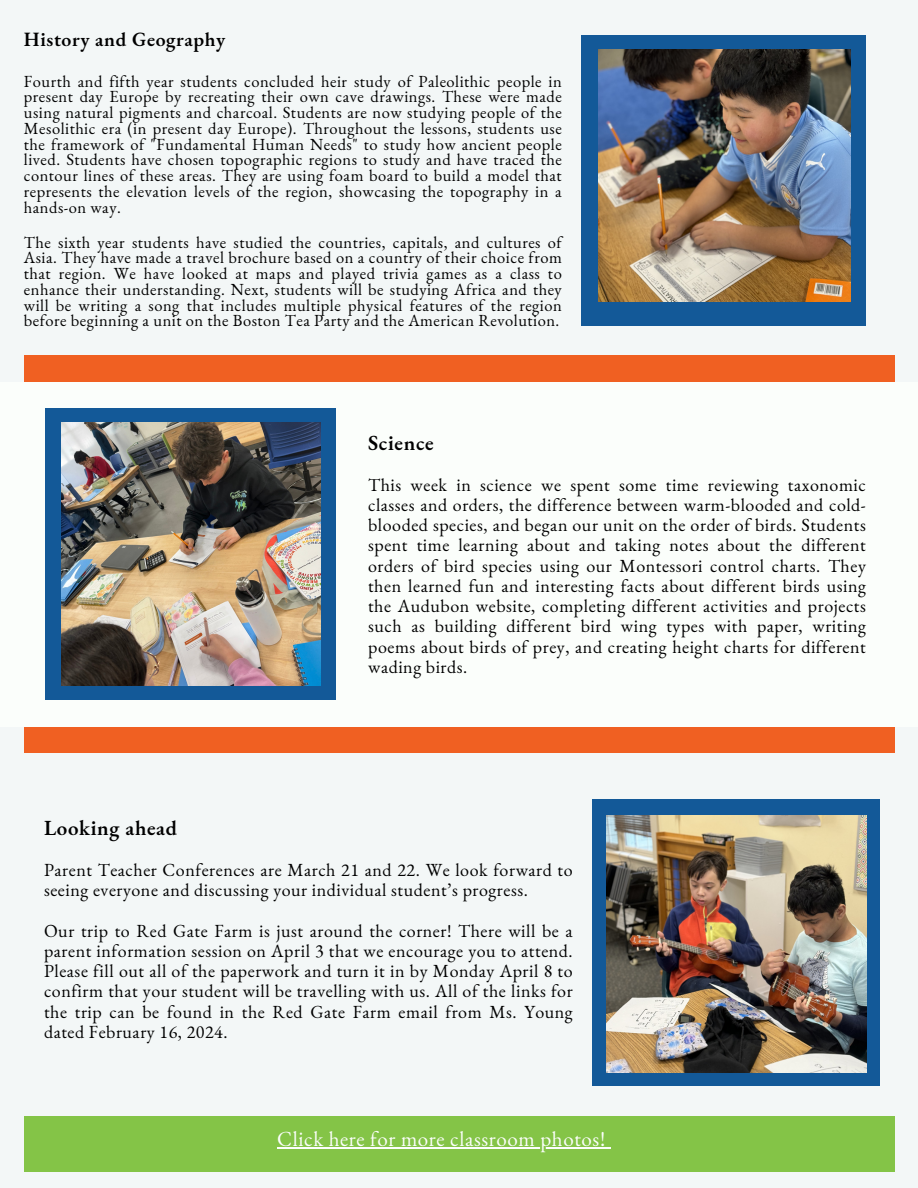
<style>
.page{position:relative;width:918px;height:1188px;background:#f3f7f7}
.page>*{position:absolute;margin:0;border:0;box-sizing:border-box;transform-origin:0 0}
.t1{font:21px "EB Garamond";letter-spacing:.03em;color:#fbfefb}
.t2{font:600 21px "EB Garamond";letter-spacing:.03em;color:#000}
.t3{font:600 19.8px "EB Garamond";letter-spacing:.03em;color:#000}
.t4{font:18px/20.2px "EB Garamond";letter-spacing:.03em;color:#000;text-align:justify}
.t5{font:16.5px/15.8px "EB Garamond";letter-spacing:.03em;color:#000;text-align:justify}
</style>
<div class="page">
<div style="left:24px;top:1116px;width:870px;height:56px;background:#84c447"></div>
<div style="left:24px;top:356px;width:870px;height:397px;background:#f06022"></div>
<div style="left:0;top:382px;width:918px;height:345px;background:#fbfefb"></div>
<div style="left:592px;top:799px;width:288px;height:287px;background:#135998"></div>
<img style="left:607px;top:816px;width:260px;height:256px">
<div style="left:46px;top:408px;width:290px;height:292px;background:#135998"></div>
<img style="left:62px;top:423px;width:258px;height:263px">
<div style="left:581px;top:35px;width:285px;height:290px;background:#135998"></div>
<img style="left:598px;top:50px;width:252px;height:252px">
<hr style="left:277px;top:1147px;width:329px;height:1px;background:#fbfefb">
<p class="t3" style="left:24px;top:26px;width:203px">History and Geography</p>
<p class="t5" style="left:24px;top:73px;width:539px">Fourth and fifth year students concluded heir study of Paleolithic people in present day Europe by recreating their own cave drawings. These were made using natural pigments and charcoal. Students are now studying people of the Mesolithic era (in present day Europe). Throughout the lessons, students use the framework of "Fundamental Human Needs" to study how ancient people lived. Students have chosen topographic regions to study and have traced the contour lines of these areas. They are using foam board to build a model that represents the elevation levels of the region, showcasing the topography in a hands-on way.</p>
<p class="t5" style="left:24px;top:234px;width:539px">The sixth year students have studied the countries, capitals, and cultures of Asia. They have made a travel brochure based on a country of their choice from that region. We have looked at maps and played trivia games as a class to enhance their understanding. Next, students will be studying Africa and they will be writing a song that includes multiple physical features of the region before beginning a unit on the Boston Tea Party and the American Revolution.</p>
<p class="t2" style="left:368px;top:429px;width:67px">Science</p>
<p class="t4" style="left:368px;top:474px;width:499px">This week in science we spent some time reviewing taxonomic classes and orders, the difference between warm-blooded and cold&shy;blooded species, and began our unit on the order of birds. Students spent time learning about and taking notes about the different orders of bird species using our Montessori control charts. They then learned fun and interesting facts about different birds using the Audubon website, completing different activities and projects such as building different bird wing types with paper, writing poems about birds of prey, and creating height charts for different wading birds.</p>
<p class="t2" style="left:44px;top:814px;width:135px">Looking ahead</p>
<p class="t4" style="left:44px;top:859px;width:530px">Parent Teacher Conferences are March 21 and 22. We look forward to seeing everyone and discussing your individual student’s progress.</p>
<p class="t4" style="left:44px;top:920px;width:530px">Our trip to Red Gate Farm is just around the corner! There will be a parent information session on April 3 that we encourage you to attend.<br>Please fill out all of the paperwork and turn it in by Monday April 8 to confirm that your student will be travelling with us. All of the links for the trip can be found in the Red Gate Farm email from Ms. Young dated February 16, 2024.</p>
<p class="t1" style="left:277px;top:1125px;width:330px">Click here for more classroom photos!</p>
</div>
